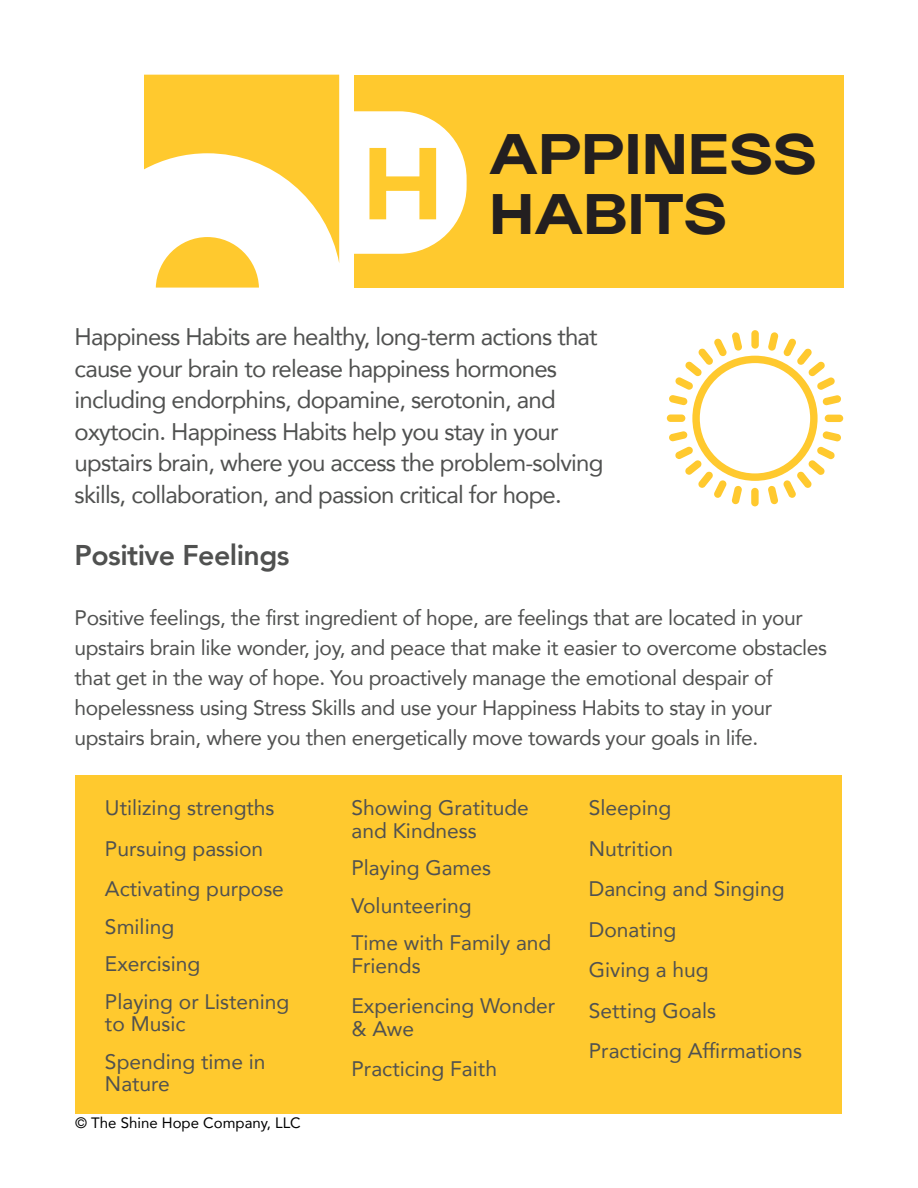
<style>
.page{position:relative;width:918px;height:1188px;background:#fff}
.page>*{position:absolute;margin:0;border:0;box-sizing:border-box;transform-origin:0 0}
.t1{font:49.95px/59.8px "Neuething Sans variable";color:#231f20}
.t2{font:800 28.5px "Avenir";letter-spacing:-.02em;color:#505150}
.t3{font:24px/31.5px "Avenir";letter-spacing:-.035em;color:#505150}
.t4{font:21px/30px "Avenir";letter-spacing:-.02em;color:#505150}
.t5{font:21px/40.5px "Avenir";color:#505150}
.t6{font:15px "Avenir";color:#000}
</style>
<div class="page">
<div style="left:75px;top:775px;width:766px;height:338px;background:#ffc92e"></div>
<div style="left:354px;top:75px;width:489px;height:213px;background:#ffc92e"></div>
<div style="left:667px;top:415px;width:18px;height:7px;background:#ffc92e;border-radius:4px"></div>
<div style="left:751px;top:488px;width:8px;height:18px;background:#ffc92e;border-radius:4px"></div>
<div style="left:825px;top:415px;width:18px;height:7px;background:#ffc92e;border-radius:4px"></div>
<svg style="left:669px;top:332px;width:172px;height:172px"></svg>
<svg style="left:144px;top:75px;width:195px;height:213px"></svg>
<svg style="left:354px;top:111px;width:113px;height:143px;background:#fff8e4"></svg>
<h1 class="t1" style="left:362px;top:124px;width:456px;text-indent:127px">APPINESS<br><sup>H</sup> HABITS</h1>
<p class="t3" style="left:75px;top:321px;width:530px">Happiness Habits are healthy, long-term actions that cause your brain to release happiness hormones including endorphins, dopamine, serotonin, and oxytocin. Happiness Habits help you stay in your upstairs brain, where you access the problem-solving skills, collaboration, and passion critical for hope.</p>
<h2 class="t2" style="left:75px;top:533px;width:216px">Positive Feelings</h2>
<p class="t4" style="left:75px;top:602px;width:754px">Positive feelings, the first ingredient of hope, are feelings that are located in your upstairs brain like wonder, joy, and peace that make it easier to overcome obstacles that get in the way of hope. You proactively manage the emotional despair of hopelessness using Stress Skills and use your Happiness Habits to stay in your upstairs brain, where you then energetically move towards your goals in life.</p>
<p class="t5" style="left:105px;top:787px;width:180px">Utilizing strengths<br>Pursuing passion<br>Activating purpose</p>
<p class="t5" style="left:105px;top:907px;width:186px;line-height:37.5px">Smiling<br>Exercising<br>Playing or Listening</p>
<p class="t5" style="left:105px;top:1005px;width:162px;line-height:37.5px">to Music<br>Spending time in</p>
<p class="t4" style="left:105px;top:1068px;width:66px">Nature</p>
<p class="t6" style="left:75px;top:1111px;width:227px">© The Shine Hope Company, LLC</p>
<p class="t5" style="left:351px;top:796px;width:179px;line-height:22.5px">Showing Gratitude and Kindness</p>
<p class="t5" style="left:351px;top:849px;width:201px;line-height:37.5px">Playing Games<br>Volunteering<br>Time with Family and</p>
<p class="t5" style="left:351px;top:945px;width:205px">Friends<br>Experiencing Wonder</p>
<p class="t5" style="left:351px;top:1008px;width:147px">&amp; Awe<br>Practicing Faith</p>
<p class="t5" style="left:589px;top:787px;width:215px">Sleeping<br>Nutrition<br>Dancing and Singing<br>Donating<br>Giving a hug<br>Setting Goals<br>Practicing Affirmations</p>
</div>
